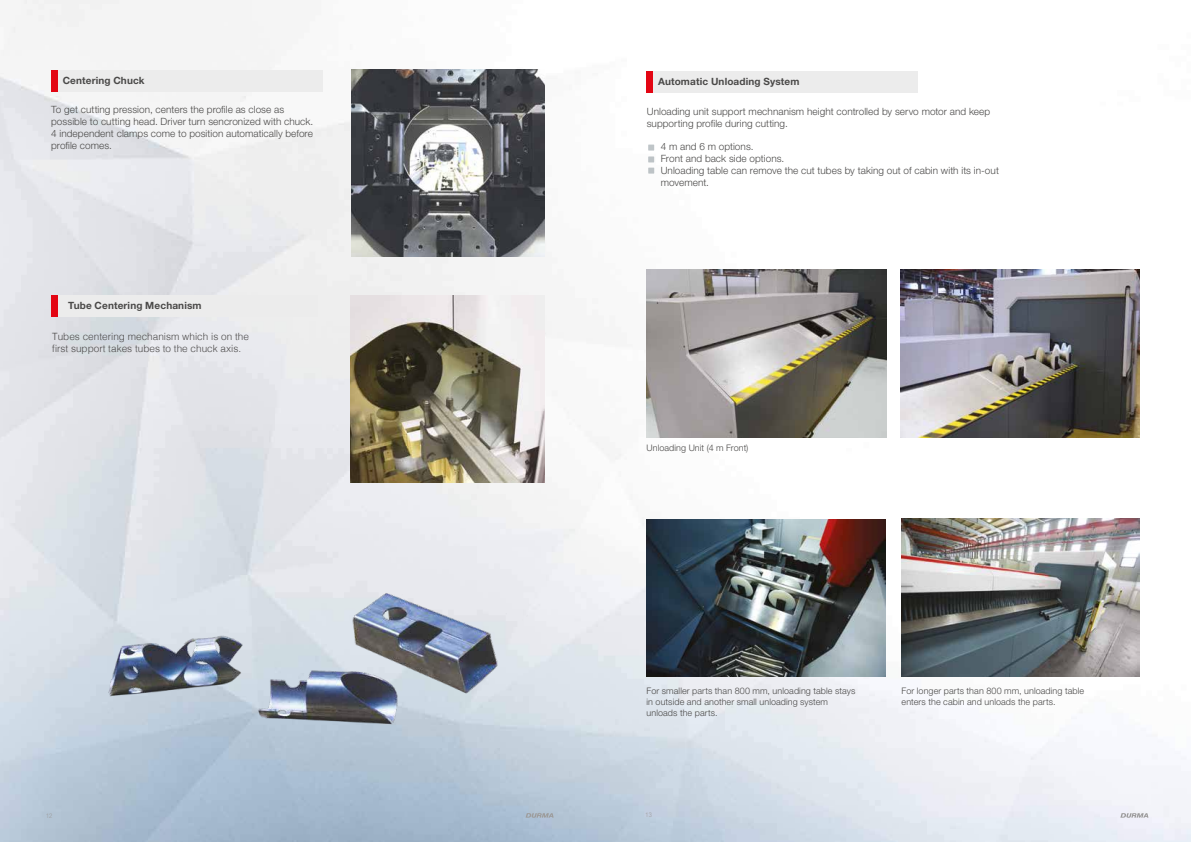
<style>
.page{position:relative;width:1191px;height:842px;background:#fff}
.page>*{position:absolute;margin:0;border:0;box-sizing:border-box;transform-origin:0 0}
.t1{font:300 10px/12px "Helvetica Neue LT Pro";letter-spacing:.005em;color:#4a4948}
.t2{font:300 10px/12px "Helvetica";color:#4b4949}
.t3{font:700 10px "Helvetica Neue LT Pro";letter-spacing:.015em;color:#4a4948}
.t4{font:300 9px/10.8px "Helvetica Neue LT Pro";letter-spacing:.01em;color:#4a4948}
.t5{font:300 condensed 6.5px "Helvetica Neue LT Pro";color:#9d9c9c}
</style>
<div class="page">
<img style="left:0;top:0;width:1191px;height:842px">
<img style="left:351px;top:70px;width:194px;height:187px">
<div style="left:57px;top:70px;width:266px;height:22px;background:#ececec"></div>
<div style="left:51px;top:70px;width:6px;height:22px;background:#e30513"></div>
<img style="left:351px;top:296px;width:193px;height:186px">
<div style="left:52px;top:296px;width:266px;height:21px;background:#ececec"></div>
<div style="left:51px;top:296px;width:6px;height:21px;background:#e30513"></div>
<div style="left:652px;top:71px;width:266px;height:22px;background:#ececec"></div>
<div style="left:646px;top:71px;width:6px;height:22px;background:#e30513"></div>
<img style="left:900px;top:270px;width:240px;height:167px">
<img style="left:646px;top:270px;width:241px;height:167px">
<img style="left:901px;top:519px;width:239px;height:157px">
<img style="left:646px;top:519px;width:239px;height:158px">
<svg style="left:648px;top:145px;width:6px;height:17px"></svg>
<svg style="left:648px;top:168px;width:6px;height:6px"></svg>
<svg style="left:525px;top:813px;width:28px;height:5px"></svg>
<svg style="left:1119px;top:813px;width:29px;height:5px"></svg>
<img style="left:49px;top:549px;width:495px;height:205px">
<p class="t3" style="left:63px;top:74px;width:83px">Centering Chuck</p>
<p class="t1" style="left:51px;top:104px;width:264px">To get cutting pression, centers the profile as close as possible to cutting head. Driver turn sencronized with chuck.<br>4 independent clamps come to position automatically before profile comes.</p>
<p class="t3" style="left:68px;top:300px;width:135px">Tube Centering Mechanism</p>
<p class="t2" style="left:52px;top:330px;width:198px">Tubes centering mechanism which is on the first support takes tubes to the chuck axis.</p>
<p class="t5" style="left:40px;top:811px;width:14px">1212</p>
<p class="t3" style="left:658px;top:75px;width:143px">Automatic Unloading System</p>
<p class="t1" style="left:647px;top:105px;width:345px">Unloading unit support mechnanism height controlled by servo motor and keep supporting profile during cutting.</p>
<p class="t1" style="left:660px;top:140px;width:340px">4 m and 6 m options.<br>Front and back side options.<br>Unloading table can remove the cut tubes by taking out of cabin with its in-out movement.</p>
<p class="t4" style="left:646px;top:442px;width:103px">Unloading Unit (4 m Front)</p>
<p class="t4" style="left:646px;top:685px;width:210px">For smaller parts than 800 mm, unloading table stays in outside and another small unloading system unloads the parts.</p>
<p class="t4" style="left:901px;top:685px;width:184px">For longer parts than 800 mm, unloading table enters the cabin and unloads the parts.</p>
<p class="t5" style="left:645px;top:811px;width:8px">13</p>
</div>
